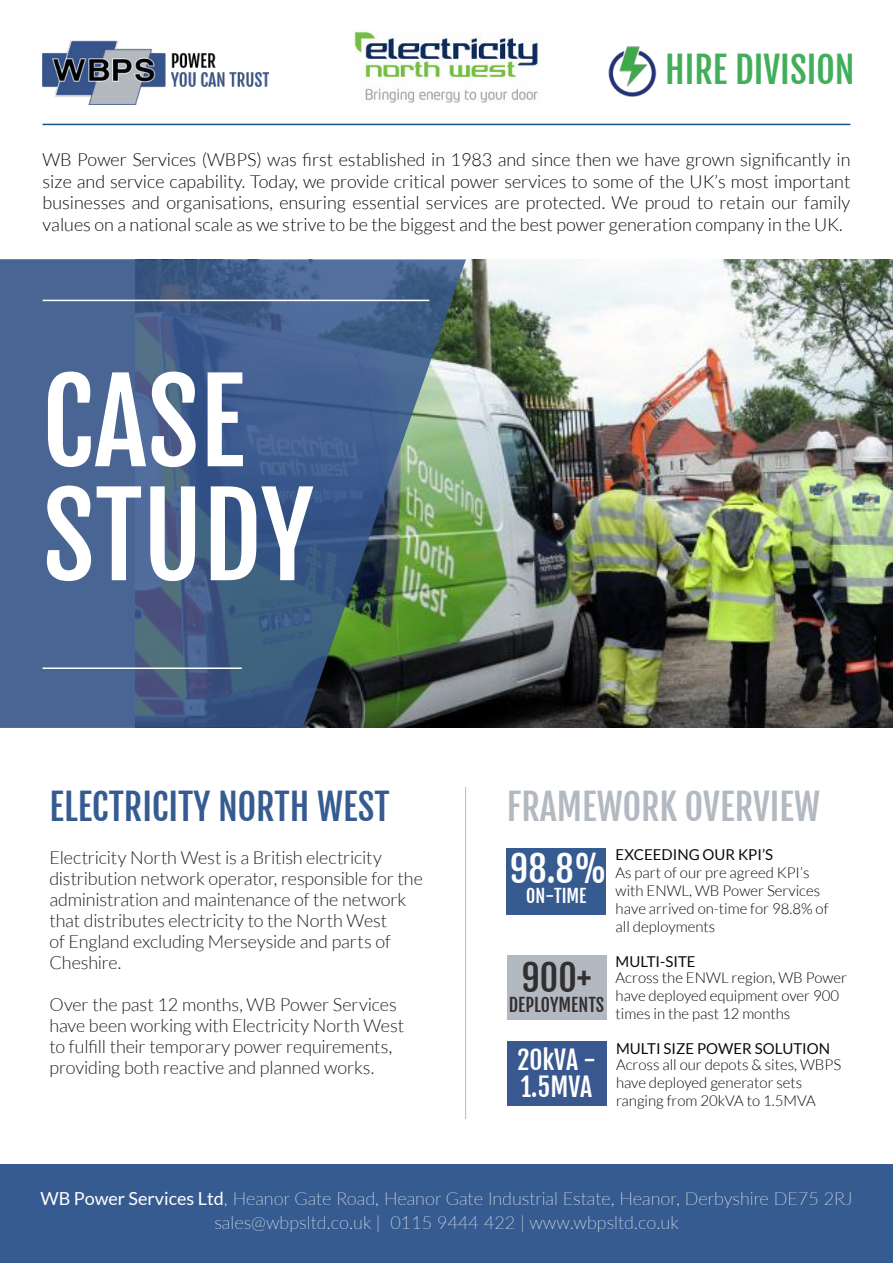
<style>
.page{position:relative;width:893px;height:1263px;background:#fff}
.page>*{position:absolute;margin:0;border:0;box-sizing:border-box;transform-origin:0 0}
.t1{font:112.5px/114px "Fjalla One";color:#fff}
.t2{font:36px "Fjalla One";color:#365b90}
.t3{font:36px "Fjalla One";color:#b3b9c0}
.t4{font:36px "Fjalla One";color:#42ae59}
.t5{font:36px "Fjalla One";color:#fff}
.t6{font:36px "Fjalla One";color:#312f30}
.t7{font:25.5px/27px "Fjalla One";color:#fff}
.t8{font:300 18px/21px "Lato";letter-spacing:-.005em;color:#231f20}
.t9{font:300 18px/21.6px "Lato";color:#0c0d0c;text-align:justify}
.t10{font:100 18px/24px "Lato";color:#fff;text-align:center}
.t11{font:18px "Fjalla One";color:#312f30}
.t12{font:18px "Fjalla One";color:#fff}
.t13{font:300 15px/18px "Lato";color:#0a0c0a}
.t14{font:300 15px/18px "Lato";color:#0b0c0a}
.t15{font:15px "Lato";color:#0a0c0a}
.s1{color:#fff}
.s2{font-weight:400}
</style>
<div class="page">
<img style="left:466px;top:260px;width:427px;height:468px">
<hr style="left:43px;top:124px;width:807px;height:1px;background:#18518f">
<svg style="left:0;top:259px;width:466px;height:469px;background:#486583"></svg>
<hr style="left:43px;top:300px;width:386px;height:1px;background:#fff">
<hr style="left:43px;top:667px;width:199px;height:2px;background:#fff">
<img style="left:608px;top:46px;width:48px;height:50px">
<hr style="left:465px;top:787px;width:1px;height:332px;background:#b3b9c0">
<img style="left:354px;top:30px;width:186px;height:73px">
<div style="left:0;top:1165px;width:893px;height:98px;background:#365b91"></div>
<div style="left:507px;top:955px;width:99px;height:64px;background:#b3b9c0"></div>
<div style="left:507px;top:1042px;width:99px;height:64px;background:#395890"></div>
<div style="left:506px;top:848px;width:100px;height:66px;background:#365b90"></div>
<img style="left:43px;top:41px;width:225px;height:63px">
<h2 class="t4" style="left:665px;top:50px;width:191px">HIRE DIVISION</h2>
<p class="t9" style="left:43px;top:149px;width:809px">WB Power Services (WBPS) was first established in 1983 and since then we have grown significantly in size and service capability. Today, we provide critical power services to some of the UK’s most important businesses and organisations, ensuring essential services are protected. We proud to retain our family values on a national scale as we strive to be the biggest and the best power generation company in the UK.</p>
<h1 class="t1" style="left:43px;top:365px;width:273px">CASE<br>STUDY</h1>
<h2 class="t2" style="left:49px;top:787px;width:342px">ELECTRICITY NORTH WEST</h2>
<p class="t8" style="left:49px;top:847px;width:375px">Electricity North West is a British electricity distribution network operator, responsible for the administration and maintenance of the network that distributes electricity to the North West<br>of England excluding Merseyside and parts of Cheshire.</p>
<p class="t8" style="left:49px;top:994px;width:356px">Over the past 12 months, WB Power Services have been working with Electricity North West to fulfill their temporary power requirements, providing both reactive and planned works.</p>
<h2 class="t3" style="left:507px;top:787px;width:315px">FRAMEWORK OVERVIEW</h2>
<p class="t15" style="left:616px;top:849px;width:159px">EXCEEDING OUR KPI’S</p>
<p class="t13" style="left:616px;top:864px;width:214px">As part of our pre agreed KPI’s with ENWL, WB Power Services have arrived on-time for 98.8% of all deployments</p>
<p class="t15" style="left:616px;top:956px;width:81px">MULTI-SITE</p>
<h2 class="t5" style="left:510px;top:849px;width:98px">98.8%</h2>
<p class="t12" style="left:526px;top:886px;width:62px">ON-TIME</p>
<h2 class="t6" style="left:522px;top:958px;width:71px">900+</h2>
<p class="t13" style="left:616px;top:969px;width:233px;text-indent:-16px"><span class="s1">re.</span>Across the ENWL region, WB Power have deployed equipment over 900 times in the past 12 months</p>
<p class="t14" style="left:616px;top:1056px;width:227px">Across all our depots &amp; sites, WBPS have deployed generator sets ranging from 20kVA to 1.5MVA</p>
<p class="t11" style="left:509px;top:995px;width:97px">DEPLOYMENTS</p>
<p class="t15" style="left:616px;top:1042px;width:216px">MULTI SIZE POWER SOLUTION</p>
<h3 class="t7" style="left:517px;top:1046px;width:80px">20kVA -<br>1.5MVA</h3>
<p class="t10" style="left:41px;top:1188px;width:813px"><span class="s2">WB Power Services Ltd</span>, Heanor Gate Road, Heanor Gate Industrial Estate, Heanor, Derbyshire DE75 2RJ sales@wbpsltd.co.uk | 0115 9444 422 | www.wbpsltd.co.uk</p>
</div>
